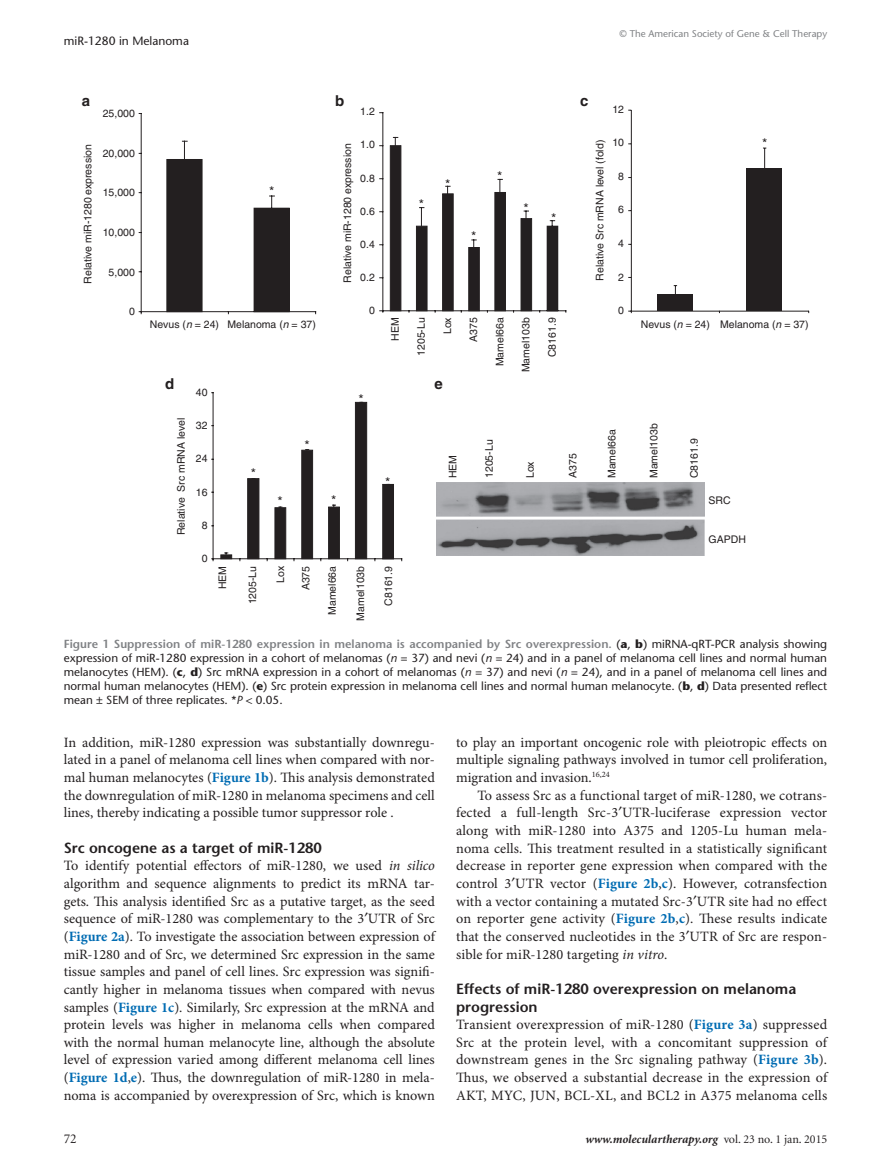
<style>
.page{position:relative;width:891px;height:1175px;background:#fff}
.page>*{position:absolute;margin:0;border:0;box-sizing:border-box;transform-origin:0 0}
.t1{font:700 15px "Helvetica";color:#231f20}
.t2{font:600 14.7px/17.7px "ITC Stone Sans";color:#231f20}
.t3{font:14.25px/17.7px "Minion Pro";color:#231f20;text-align:justify}
.t4{font:13.5px "Helvetica";color:#231f20}
.t5{font:13.5px "Minion";color:#231f20}
.t6{font:italic 700 12px "Minion";color:#231f20}
.t7{font:12px "Stone Sans";color:#231f20}
.t8{font:11.7px/14.1px "Stone Sans";color:#231f20;text-align:justify}
.t9{font:600 11.7px "ITC Stone Sans";color:#808285}
.t10{font:10.5px "Helvetica";color:#231f20}
.t11{font:9.75px "Stone Sans";color:#808285}
.s1{font-style:italic}
.s2{font-family:"Stone Sans";font-weight:400;color:#231f20}
.s3{font-family:"Stone Sans";font-weight:700;color:#231f20}
.s4{font-weight:700}
.s5{font-weight:700;color:#006cb3}
.s6{font-weight:400;font-style:normal}
</style>
<div class="page">
<img style="left:437px;top:482px;width:268px;height:73px">
<svg style="left:379px;top:112px;width:188px;height:201px"></svg>
<svg style="left:138px;top:113px;width:179px;height:201px"></svg>
<svg style="left:628px;top:109px;width:181px;height:205px"></svg>
<svg style="left:211px;top:392px;width:192px;height:169px"></svg>
<p class="t7" style="left:64px;top:34px;width:127px">miR-1280 in Melanoma</p>
<p class="t1" style="left:82px;top:92px;width:10px">a</p>
<p class="t1" style="left:335px;top:92px;width:11px">b</p>
<p class="t10" style="left:360px;top:105px;width:16px">1.2</p>
<p class="t10" style="left:360px;top:139px;width:16px">1.0</p>
<p class="t10" style="left:360px;top:172px;width:16px">0.8</p>
<p class="t10" style="left:360px;top:205px;width:16px">0.6</p>
<p class="t10" style="left:360px;top:238px;width:16px">0.4</p>
<p class="t10" style="left:360px;top:271px;width:16px">0.2</p>
<p class="t10" style="left:103px;top:107px;width:34px">25,000</p>
<p class="t10" style="left:341px;top:283px;width:141px;rotate:-90deg">Relative miR-1280 expression</p>
<p class="t10" style="left:82px;top:284px;width:141px;rotate:-90deg">Relative miR-1280 expression</p>
<p class="t10" style="left:103px;top:147px;width:34px">20,000</p>
<p class="t4" style="left:269px;top:183px;width:7px">*</p>
<p class="t10" style="left:103px;top:187px;width:34px">15,000</p>
<p class="t10" style="left:103px;top:226px;width:34px">10,000</p>
<p class="t10" style="left:109px;top:266px;width:28px">5,000</p>
<p class="t10" style="left:129px;top:305px;width:7px">0</p>
<p class="t10" style="left:369px;top:304px;width:7px">0</p>
<p class="t4" style="left:419px;top:196px;width:7px">*</p>
<p class="t4" style="left:445px;top:176px;width:7px">*</p>
<p class="t4" style="left:497px;top:168px;width:7px">*</p>
<p class="t4" style="left:471px;top:228px;width:7px">*</p>
<p class="t4" style="left:524px;top:200px;width:7px">*</p>
<p class="t4" style="left:551px;top:210px;width:7px">*</p>
<p class="t11" style="left:620px;top:28px;width:209px">© The American Society of Gene &amp; Cell Therapy</p>
<p class="t1" style="left:580px;top:92px;width:10px">c</p>
<p class="t10" style="left:612px;top:103px;width:13px">12</p>
<p class="t10" style="left:612px;top:136px;width:13px">10</p>
<p class="t10" style="left:618px;top:170px;width:7px">8</p>
<p class="t10" style="left:618px;top:204px;width:7px">6</p>
<p class="t10" style="left:618px;top:237px;width:7px">4</p>
<p class="t10" style="left:618px;top:271px;width:7px">2</p>
<p class="t10" style="left:618px;top:304px;width:7px">0</p>
<p class="t10" style="left:594px;top:280px;width:142px;rotate:-90deg">Relative Src mRNA level (fold)</p>
<p class="t4" style="left:762px;top:135px;width:7px">*</p>
<p class="t10" style="left:389px;top:341px;width:25px;rotate:-90deg">HEM</p>
<p class="t10" style="left:415px;top:356px;width:40px;rotate:-90deg">1205-Lu</p>
<p class="t10" style="left:441px;top:334px;width:18px;rotate:-90deg">Lox</p>
<p class="t10" style="left:467px;top:342px;width:26px;rotate:-90deg">A375</p>
<p class="t10" style="left:494px;top:366px;width:51px;rotate:-90deg">Mamel66a</p>
<p class="t10" style="left:520px;top:372px;width:56px;rotate:-90deg">Mamel103b</p>
<p class="t10" style="left:546px;top:357px;width:41px;rotate:-90deg">C8161.9</p>
<p class="t10" style="left:150px;top:318px;width:167px">Nevus (<span class="s1">n</span> = 24) Melanoma (<span class="s1">n</span> = 37)</p>
<p class="t10" style="left:641px;top:318px;width:169px">Nevus (<span class="s1">n</span> = 24) Melanoma (<span class="s1">n</span> = 37)</p>
<p class="t1" style="left:165px;top:375px;width:11px">d</p>
<p class="t10" style="left:175px;top:535px;width:119px;rotate:-90deg">Relative Src mRNA level</p>
<p class="t10" style="left:196px;top:386px;width:13px">40</p>
<p class="t10" style="left:196px;top:419px;width:13px">32</p>
<p class="t10" style="left:196px;top:452px;width:13px">24</p>
<p class="t10" style="left:196px;top:486px;width:13px">16</p>
<p class="t10" style="left:202px;top:519px;width:7px">8</p>
<p class="t10" style="left:202px;top:552px;width:7px">0</p>
<p class="t4" style="left:251px;top:465px;width:7px">*</p>
<p class="t4" style="left:278px;top:493px;width:7px">*</p>
<p class="t4" style="left:305px;top:437px;width:7px">*</p>
<p class="t4" style="left:331px;top:492px;width:7px">*</p>
<p class="t4" style="left:358px;top:391px;width:7px">*</p>
<p class="t4" style="left:385px;top:474px;width:7px">*</p>
<p class="t10" style="left:216px;top:589px;width:25px;rotate:-90deg">HEM</p>
<p class="t10" style="left:246px;top:604px;width:40px;rotate:-90deg">1205-Lu</p>
<p class="t10" style="left:274px;top:582px;width:18px;rotate:-90deg">Lox</p>
<p class="t10" style="left:300px;top:590px;width:26px;rotate:-90deg">A375</p>
<p class="t10" style="left:326px;top:615px;width:51px;rotate:-90deg">Mamel66a</p>
<p class="t10" style="left:354px;top:621px;width:56px;rotate:-90deg">Mamel103b</p>
<p class="t10" style="left:382px;top:605px;width:41px;rotate:-90deg">C8161.9</p>
<p class="t1" style="left:435px;top:375px;width:10px">e</p>
<p class="t10" style="left:447px;top:478px;width:25px;rotate:-90deg">HEM</p>
<p class="t10" style="left:483px;top:478px;width:40px;rotate:-90deg">1205-Lu</p>
<p class="t10" style="left:524px;top:478px;width:18px;rotate:-90deg">Lox</p>
<p class="t10" style="left:567px;top:478px;width:26px;rotate:-90deg">A375</p>
<p class="t10" style="left:606px;top:478px;width:51px;rotate:-90deg">Mamel66a</p>
<p class="t10" style="left:648px;top:478px;width:56px;rotate:-90deg">Mamel103b</p>
<p class="t10" style="left:688px;top:478px;width:41px;rotate:-90deg">C8161.9</p>
<p class="t10" style="left:709px;top:494px;width:24px">SRC</p>
<p class="t10" style="left:709px;top:533px;width:39px">GAPDH</p>
<p class="t9" style="left:64px;top:636px;width:765px">Figure 1 Suppression of miR-1280 expression in melanoma is accompanied by Src overexpression. <span class="s2">(</span><span class="s3">a</span><span class="s2">,</span> <span class="s3">b</span><span class="s2">) miRNA-qRT-PCR analysis showing</span></p>
<p class="t8" style="left:64px;top:650px;width:765px">expression of miR-1280 expression in a cohort of melanomas (<span class="s1">n</span> = 37) and nevi (<span class="s1">n</span> = 24) and in a panel of melanoma cell lines and normal human melanocytes (HEM). (<span class="s4">c</span>, <span class="s4">d</span>) Src mRNA expression in a cohort of melanomas (<span class="s1">n</span> = 37) and nevi (<span class="s1">n</span> = 24), and in a panel of melanoma cell lines and normal human melanocytes (HEM). (<span class="s4">e</span>) Src protein expression in melanoma cell lines and normal human melanocyte. (<span class="s4">b</span>, <span class="s4">d</span>) Data presented reflect mean ± SEM of three replicates. *<span class="s1">P</span> &lt; 0.05.</p>
<p class="t3" style="left:64px;top:734px;width:373px">In addition, miR-1280 expression was substantially downregu&shy;lated in a panel of melanoma cell lines when compared with nor&shy;mal human melanocytes (<span class="s5">Figure 1b</span>). This analysis demonstrated the downregulation of miR-1280 in melanoma specimens and cell lines, thereby indicating a possible tumor suppressor role .</p>
<p class="t2" style="left:64px;top:838px;width:260px">Src oncogene as a target of miR-1280</p>
<p class="t3" style="left:64px;top:857px;width:373px">To identify potential effectors of miR-1280, we used <span class="s1">in silico </span>algorithm and sequence alignments to predict its mRNA tar&shy;gets. This analysis identified Src as a putative target, as the seed sequence of miR-1280 was complementary to the 3 UTR of Src (<span class="s5">Figure 2a</span>). To investigate the association between expression of miR-1280 and of Src, we determined Src expression in the same tissue samples and panel of cell lines. Src expression was signifi&shy;cantly higher in melanoma tissues when compared with nevus samples (<span class="s5">Figure 1c</span>). Similarly, Src expression at the mRNA and protein levels was higher in melanoma cells when compared with the normal human melanocyte line, although the absolute level of expression varied among different melanoma cell lines (<span class="s5">Figure 1d</span>,<span class="s5">e</span>). Thus, the downregulation of miR-1280 in mela&shy;noma is accompanied by overexpression of Src, which is known</p>
<p class="t3" style="left:456px;top:734px;width:373px">to play an important oncogenic role with pleiotropic effects on multiple signaling pathways involved in tumor cell proliferation, migration and invasion.<sup>16,24</sup></p>
<p class="t3" style="left:456px;top:787px;width:373px;text-indent:21px">To assess Src as a functional target of miR-1280, we cotrans&shy;fected a full-length Src-3 UTR-luciferase expression vector along with miR-1280 into A375 and 1205-Lu human mela&shy;noma cells. This treatment resulted in a statistically significant decrease in reporter gene expression when compared with the control 3 UTR vector (<span class="s5">Figure 2b</span>,<span class="s5">c</span>). However, cotransfection with a vector containing a mutated Src-3 UTR site had no effect on reporter gene activity (<span class="s5">Figure 2b</span>,<span class="s5">c</span>). These results indicate that the conserved nucleotides in the 3 UTR of Src are respon&shy;sible for miR-1280 targeting <span class="s1">in vitro</span>.</p>
<p class="t2" style="left:456px;top:979px;width:342px">Effects of miR-1280 overexpression on melanoma progression</p>
<p class="t3" style="left:456px;top:1016px;width:373px">Transient overexpression of miR-1280 (<span class="s5">Figure 3a</span>) suppressed Src at the protein level, with a concomitant suppression of downstream genes in the Src signaling pathway (<span class="s5">Figure 3b</span>).<br>Thus, we observed a substantial decrease in the expression of AKT, MYC, JUN, BCL-XL, and BCL2 in A375 melanoma cells</p>
<p class="t5" style="left:64px;top:1132px;width:14px">72</p>
<p class="t6" style="left:585px;top:1133px;width:244px">www.moleculartherapy.org <span class="s6">vol. 23 no. 1 jan. 2015</span></p>
</div>
